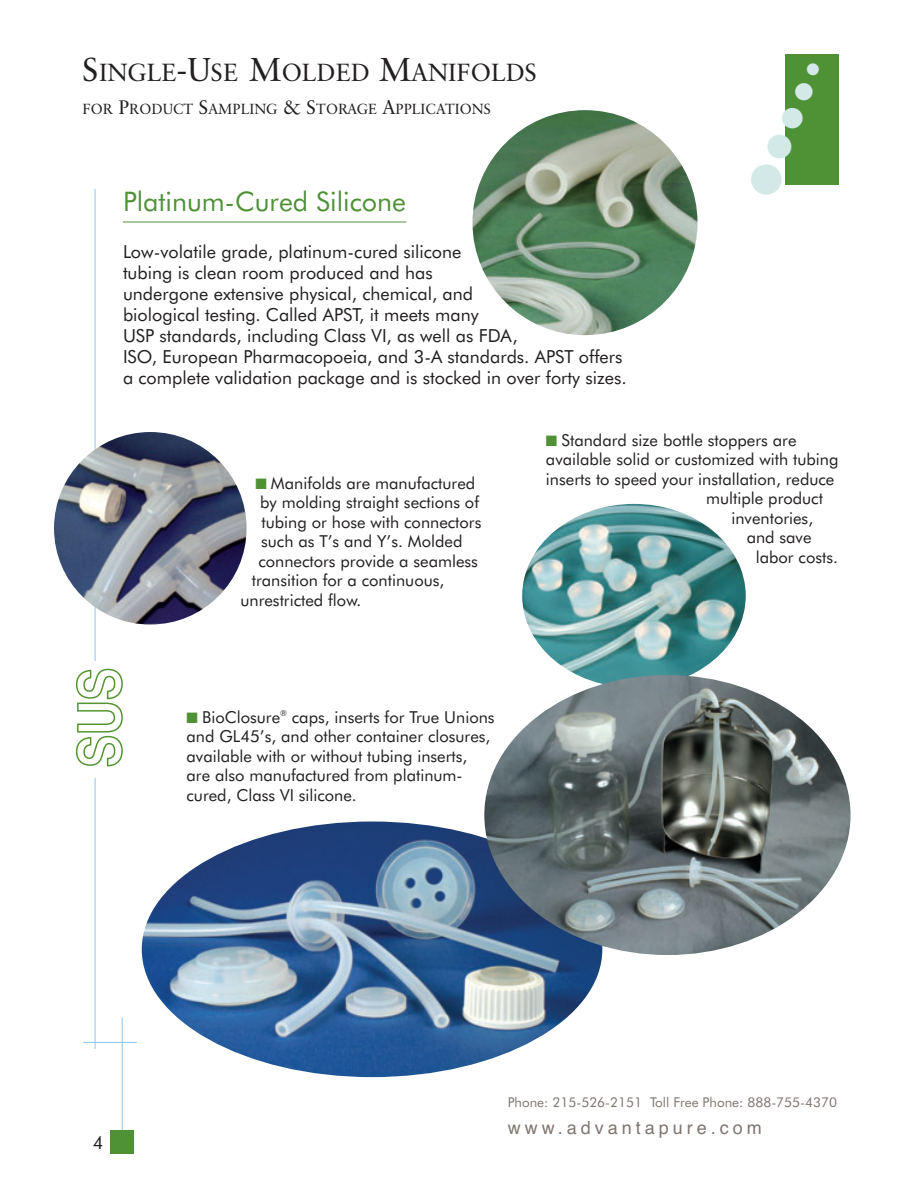
<style>
.page{position:relative;width:918px;height:1188px;background:#fff}
.page>*{position:absolute;margin:0;border:0;box-sizing:border-box;transform-origin:0 0}
.t1{font:42px "Zapf Dingbats";color:#d2e9e8}
.t2{font:33px "Zapf Dingbats";color:#d2e9e8}
.t3{font:28.5px "Zapf Dingbats";color:#d2e9e8}
.t4{font:27px "Futura BT";color:#4f9236}
.t5{font:24.75px "Classical Garamond BT";color:#231f20}
.t6{font:24px "Zapf Dingbats";color:#d2e9e8}
.t7{font:18px/21px "Futura BT";color:#231f20}
.t8{font:18px "Helvetica";letter-spacing:.22em;color:#807571}
.t9{font:16.5px/19.5px "Futura BT";color:#231f20}
.t10{font:16.5px "Zapf Dingbats";color:#d2e9e8}
.t11{font:14.7px "Classical Garamond BT";color:#231f20}
.t12{font:13.5px "Futura BT";color:#807571}
.s1{font-size:33px}
.s2{font-size:19.5px}
.s3{color:#4f9236}
</style>
<div class="page">
<div style="left:785px;top:54px;width:54px;height:131px;background:#4f9236"></div>
<hr style="left:83px;top:1042px;width:54px;height:1px;background:#93c8eb">
<hr style="left:95px;top:189px;width:1px;height:860px;background:#93c8eb">
<hr style="left:122px;top:1018px;width:1px;height:119px;background:#93c8eb">
<div style="left:110px;top:1130px;width:24px;height:24px;background:#4f9236"></div>
<div style="left:70px;top:661px;width:65px;height:117px;background:#fff"></div>
<svg style="left:76px;top:669px;width:47px;height:98px"></svg>
<img style="left:142px;top:822px;width:460px;height:255px;border-radius:50%">
<hr style="left:123px;top:222px;width:283px;height:1px;background:#4f9236">
<img style="left:472px;top:110px;width:226px;height:225px;border-radius:50%">
<img style="left:522px;top:504px;width:224px;height:184px;border-radius:50%">
<img style="left:54px;top:432px;width:193px;height:193px;border-radius:50%">
<img style="left:484px;top:675px;width:367px;height:280px;border-radius:50%">
<h3 class="t5" style="left:82px;top:62px;width:456px"><span class="s1">S</span>INGLE<span class="s1">-U</span>SE <span class="s1">M</span>OLDED <span class="s1">M</span>ANIFOLDS</h3>
<p class="t11" style="left:82px;top:103px;width:410px">FOR <span class="s2">P</span>RODUCT <span class="s2">S</span>AMPLING <span class="s2">&amp; S</span>TORAGE <span class="s2">A</span>PPLICATIONS</p>
<h3 class="t4" style="left:123px;top:190px;width:285px">Platinum-Cured Silicone</h3>
<p class="t7" style="left:123px;top:243px;width:505px">Low-volatile grade, platinum-cured silicone<br>tubing is clean room produced and has<br>undergone extensive physical, chemical, and<br>biological testing. Called APST, it meets many<br>USP standards, including Class VI, as well as FDA,<br>ISO, European Pharmacopoeia, and 3-A standards. APST offers a complete validation package and is stocked in over forty sizes.</p>
<p class="t10" style="left:806px;top:61px;width:15px">●</p>
<h3 class="t6" style="left:794px;top:80px;width:20px">●</h3>
<h3 class="t3" style="left:781px;top:105px;width:24px">●</h3>
<h2 class="t2" style="left:766px;top:131px;width:28px">●</h2>
<h1 class="t1" style="left:750px;top:159px;width:35px">●</h1>
<p class="t9" style="left:255px;top:475px;width:221px"><span class="s3">■</span> Manifolds are manufactured</p>
<p class="t9" style="left:260px;top:494px;width:220px">by molding straight sections of</p>
<p class="t9" style="left:262px;top:514px;width:221px">tubing or hose with connectors</p>
<p class="t9" style="left:261px;top:533px;width:203px">such as T’s and Y’s. Molded</p>
<p class="t9" style="left:258px;top:553px;width:221px">connectors provide a seamless</p>
<p class="t9" style="left:252px;top:572px;width:194px">transition for a continuous,</p>
<p class="t9" style="left:240px;top:592px;width:122px">unrestricted flow.</p>
<p class="t9" style="left:187px;top:708px;width:310px"><span class="s3">■</span> BioClosure<sup>®</sup> caps, inserts for True Unions and GL45’s, and other container closures, available with or without tubing inserts, are also manufactured from platinum&shy;cured, Class VI silicone.</p>
<p class="t9" style="left:546px;top:432px;width:252px"><span class="s3">■</span> Standard size bottle stoppers are</p>
<p class="t9" style="left:546px;top:451px;width:294px">available solid or customized with tubing</p>
<p class="t9" style="left:546px;top:471px;width:290px">inserts to speed your installation, reduce</p>
<p class="t9" style="left:706px;top:490px;width:118px">multiple product</p>
<p class="t9" style="left:731px;top:510px;width:83px">inventories,</p>
<p class="t9" style="left:747px;top:529px;width:66px">and save</p>
<p class="t9" style="left:756px;top:549px;width:84px">labor costs.</p>
<p class="t7" style="left:93px;top:1134px;width:12px">4</p>
<p class="t12" style="left:508px;top:1097px;width:331px">Phone: 215-526-2151 Toll Free Phone: 888-755-4370</p>
<p class="t8" style="left:508px;top:1122px;width:256px">www.advantapure.com</p>
</div>
